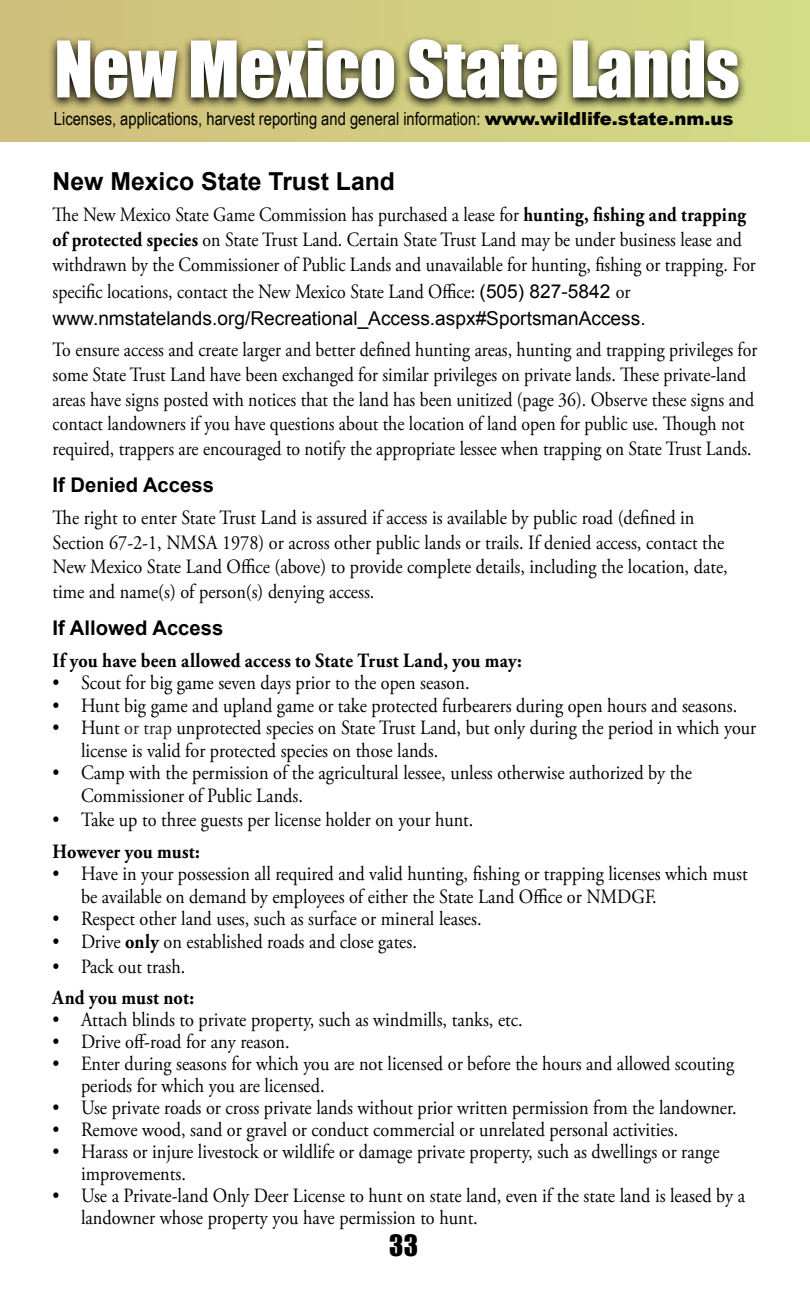
<style>
.page{position:relative;width:810px;height:1296px;background:#fff}
.page>*{position:absolute;margin:0;border:0;box-sizing:border-box;transform-origin:0 0}
.t1{font:72px "Impact";letter-spacing:-.01em;color:#fff}
.t2{font:27px "Impact";color:#000}
.t3{font:700 24.75px "Arial";color:#000}
.t4{font:20.25px/24.8px "Adobe Garamond Pro";color:#000;scale:.9 1}
.t5{font:20.25px/24.8px "Adobe Garamond Pro";color:#000;scale:.88 1}
.t6{font:700 20.25px "Adobe Garamond Pro";letter-spacing:.015em;color:#000;scale:.9 1}
.t7{font:700 20.25px "Arial";color:#000}
.t8{font:19.12px "Arial";color:#000}
.t9{font:18px "Arial Narrow";color:#000}
.s1{font-family:"Arial";font-weight:900}
.s2{font-weight:700}
.s3{font-family:"Arial";font-size:19.12px}
.s4{color:#272324}
</style>
<div class="page">
<div style="left:0;top:0;width:810px;height:142px;background:linear-gradient(to right,#d0be7c,#d2dc85)"></div>
<svg style="left:48px;top:35px;width:699px;height:76px;background:#6f6c44"></svg>
<h1 class="t1" style="left:54px;top:13px;width:687px">New Mexico State Lands</h1>
<p class="t9" style="left:54px;top:106px;width:681px">Licenses, applications, harvest reporting and general information: <span class="s1">www.wildlife.state.nm.us</span></p>
<p class="t3" style="left:53px;top:165px;width:344px">New Mexico State Trust Land</p>
<p class="t5" style="left:53px;top:203px;width:801px">The New Mexico State Game Commission has purchased a lease for <span class="s2">hunting, fishing and trapping of protected species</span> on State Trust Land. Certain State Trust Land may be under business lease and withdrawn by the Commissioner of Public Lands and unavailable for hunting, fishing or trapping. For</p>
<p class="t5" style="left:53px;top:280px;width:658px">specific locations, contact the New Mexico State Land Office: <span class="s3">(505) 827-5842</span> or</p>
<p class="t8" style="left:53px;top:305px;width:591px">www. nmstatelands. org/Recreational_Access. aspx#SportsmanAccess.</p>
<p class="t5" style="left:53px;top:338px;width:802px">To ensure access and create larger and better defined hunting areas, hunting and trapping privileges for some State Trust Land have been exchanged for similar privileges on private lands. These private-land areas have signs posted with notices that the land has been unitized (page 36). Observe these signs and contact landowners if you have questions about the location of land open for public use. Though not required, trappers are encouraged to notify the appropriate lessee when trapping on State Trust Lands.</p>
<p class="t7" style="left:53px;top:472px;width:163px">If Denied Access</p>
<p class="t4" style="left:53px;top:506px;width:752px">The right to enter State Trust Land is assured if access is available by public road (defined in Section 67-2-1, NMSA 1978) or across other public lands or trails. If denied access, contact the New Mexico State Land Office (above) to provide complete details, including the location, date, time and name(s) of person(s) denying access.</p>
<p class="t7" style="left:53px;top:615px;width:172px">If Allowed Access</p>
<p class="t6" style="left:53px;top:649px;width:523px">If you have been allowed access to State Trust Land, you may:</p>
<p class="t4" style="left:53px;top:671px;width:465px">• Scout for big game seven days prior to the open season.</p>
<p class="t4" style="left:53px;top:694px;width:762px">• Hunt big game and upland game or take protected furbearers during open hours and seasons.</p>
<p class="t4" style="left:81px;top:717px;width:752px;line-height:22.5px;text-indent:-28px">• Hunt <span class="s4">or trap</span> unprotected species on State Trust Land, but only during the period in which your license is valid for protected species on those lands.</p>
<p class="t4" style="left:81px;top:762px;width:680px;line-height:22.5px;text-indent:-28px">• Camp with the permission of the agricultural lessee, unless otherwise authorized by the<br>Commissioner of Public Lands.</p>
<p class="t4" style="left:53px;top:808px;width:469px">• Take up to three guests per license holder on your hunt.</p>
<p class="t6" style="left:53px;top:840px;width:165px">However you must:</p>
<p class="t4" style="left:81px;top:864px;width:742px;line-height:22.5px;text-indent:-28px">• Have in your possession all required and valid hunting, fishing or trapping licenses which must be available on demand by employees of either the State Land Office or NMDGF.</p>
<p class="t4" style="left:53px;top:907px;width:478px">• Respect other land uses, such as surface or mineral leases.</p>
<p class="t4" style="left:53px;top:930px;width:406px">• Drive <span class="s2">only</span> on established roads and close gates.</p>
<p class="t4" style="left:53px;top:955px;width:149px">• Pack out trash.</p>
<p class="t6" style="left:53px;top:986px;width:159px">And you must not:</p>
<p class="t4" style="left:53px;top:1008px;width:524px">• Attach blinds to private property, such as windmills, tanks, etc.</p>
<p class="t4" style="left:53px;top:1030px;width:265px">• Drive off-road for any reason.</p>
<p class="t4" style="left:81px;top:1053px;width:727px;line-height:21.8px;text-indent:-28px">• Enter during seasons for which you are not licensed or before the hours and allowed scouting periods for which you are licensed.</p>
<p class="t4" style="left:53px;top:1096px;width:762px">• Use private roads or cross private lands without prior written permission from the landowner.</p>
<p class="t4" style="left:53px;top:1118px;width:697px">• Remove wood, sand or gravel or conduct commercial or unrelated personal activities.</p>
<p class="t4" style="left:81px;top:1141px;width:711px;line-height:21.8px;text-indent:-28px">• Harass or injure livestock or wildlife or damage private property, such as dwellings or range improvements.</p>
<p class="t4" style="left:81px;top:1185px;width:739px;line-height:21.8px;text-indent:-28px">• Use a Private-land Only Deer License to hunt on state land, even if the state land is leased by a landowner whose property you have permission to hunt.</p>
<h2 class="t2" style="left:389px;top:1224px;width:30px">33</h2>
</div>
